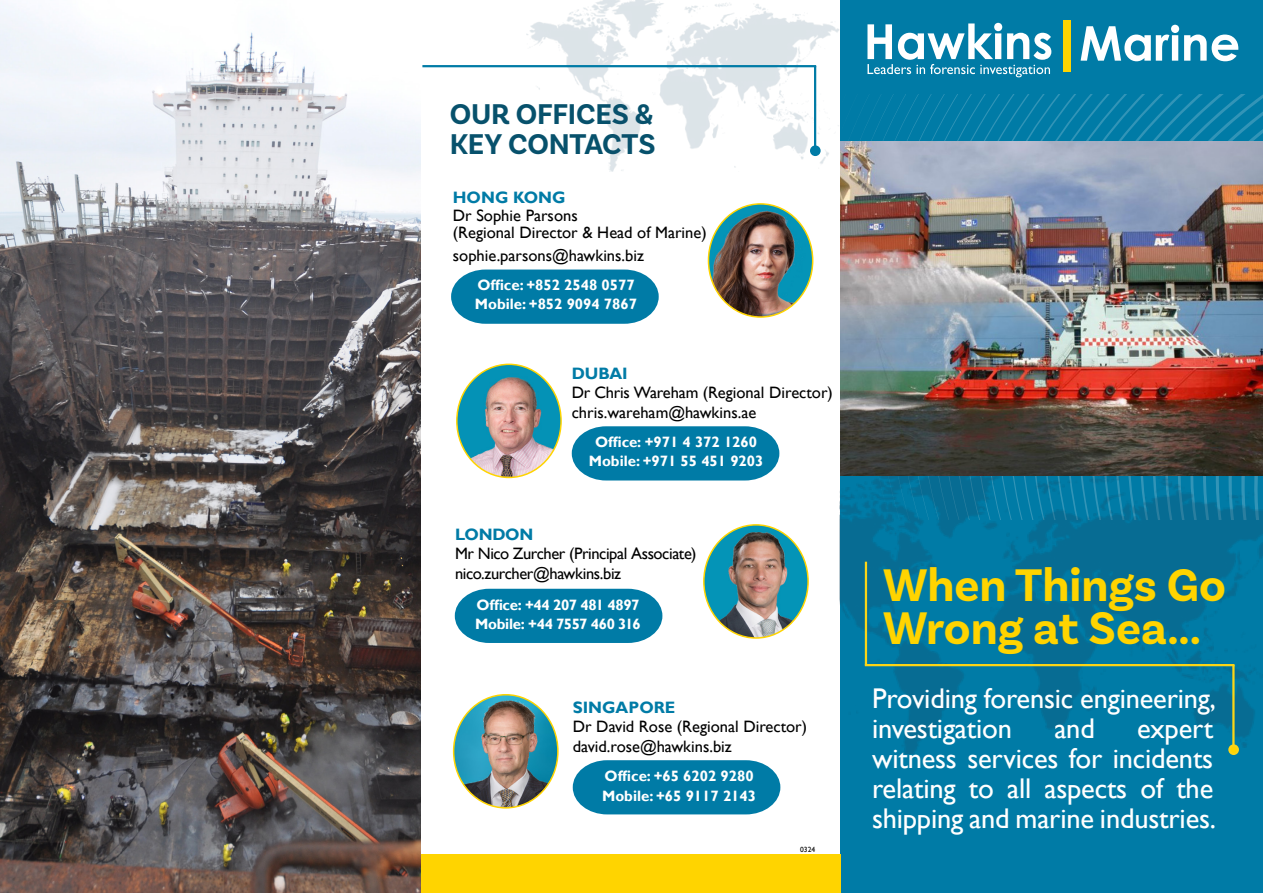
<style>
.page{position:relative;width:1263px;height:893px;background:#fff}
.page>*{position:absolute;margin:0;border:0;box-sizing:border-box;transform-origin:0 0}
.t1{font:700 48px/43.5px "Basic Sans";color:#ffd400}
.t2{font:700 30px/29.5px "Basic Sans";letter-spacing:-.005em;color:#07516c}
.t3{font:28.5px/30px "Gill Sans";letter-spacing:-.005em;color:#fff}
.t4{font:16.5px/19.5px "Gill Sans";color:#000}
.t5{font:16.5px/19.5px "Gill Sans";letter-spacing:-.025em;color:#000}
.t6{font:700 16.5px "Gill Sans";color:#007ba6}
.t7{font:700 15px/19.5px "Gill Sans";color:#fff}
.t8{font:700 15px/19.5px "Gill Sans";letter-spacing:-.02em;color:#fff}
.t9{font:7.5px "Gill Sans";color:#000}
</style>
<div class="page">
<div style="left:840px;top:0;width:423px;height:893px;background:#007ba6"></div>
<svg style="left:839px;top:94px;width:179px;height:428px"></svg>
<img style="left:840px;top:141px;width:423px;height:613px">
<hr style="left:865px;top:664px;width:369px;height:2px;background:#fcd516">
<hr style="left:1232px;top:665px;width:2px;height:85px;background:#fcd516">
<div style="left:1229px;top:745px;width:9px;height:9px;background:#ffd400;border-radius:50%"></div>
<div style="left:1228px;top:744px;width:11px;height:11px;border:2px solid #fcd516;border-radius:50%"></div>
<hr style="left:865px;top:562px;width:2px;height:103px;background:#fcd516">
<div style="left:420px;top:855px;width:420px;height:38px;background:#ffd400"></div>
<img style="left:0;top:1px;width:420px;height:892px">
<img style="left:708px;top:204px;width:105px;height:113px">
<div style="left:708px;top:203px;width:105px;height:115px;border:2px solid #ffd400;border-radius:50%"></div>
<img style="left:457px;top:364px;width:104px;height:113px">
<div style="left:456px;top:364px;width:106px;height:114px;border:2px solid #ffd400;border-radius:50%"></div>
<img style="left:704px;top:525px;width:104px;height:113px">
<div style="left:703px;top:524px;width:106px;height:115px;border:2px solid #ffd400;border-radius:50%"></div>
<img style="left:454px;top:695px;width:104px;height:113px">
<div style="left:453px;top:694px;width:106px;height:115px;border:2px solid #ffd400;border-radius:50%"></div>
<img style="left:526px;top:0;width:313px;height:171px">
<svg style="left:451px;top:270px;width:208px;height:54px;background:#1384ac"></svg>
<svg style="left:455px;top:589px;width:207px;height:54px;background:#1184ac"></svg>
<svg style="left:572px;top:426px;width:207px;height:54px;background:#1284ac"></svg>
<svg style="left:573px;top:760px;width:207px;height:54px;background:#1284ac"></svg>
<hr style="left:422px;top:65px;width:394px;height:2px;background:#007ba6">
<hr style="left:814px;top:66px;width:2px;height:85px;background:#007ba6">
<div style="left:811px;top:147px;width:8px;height:8px;background:#007ba6;border-radius:50%"></div>
<div style="left:810px;top:145px;width:11px;height:11px;border:2px solid #007ba6;border-radius:50%"></div>
<svg style="left:867px;top:23px;width:184px;height:54px"></svg>
<svg style="left:1080px;top:25px;width:158px;height:36px"></svg>
<div style="left:1063px;top:21px;width:7px;height:51px;background:#ffd400"></div>
<h2 class="t2" style="left:450px;top:100px;width:207px">OUR OFFICES &amp;<br>KEY CONTACTS</h2>
<p class="t6" style="left:453px;top:188px;width:114px">HONG KONG</p>
<p class="t4" style="left:453px;top:208px;width:255px;line-height:16.5px">Dr Sophie Parsons<br>(Regional Director &amp; Head of Marine)</p>
<p class="t4" style="left:453px;top:246px;width:193px">sophie.parsons@hawkins.biz</p>
<p class="t7" style="left:475px;top:277px;width:164px;line-height:18.3px">Office: +852 2548 0577<br>Mobile: +852 9094 7867</p>
<p class="t6" style="left:572px;top:363px;width:57px">DUBAI</p>
<p class="t4" style="left:572px;top:383px;width:263px">Dr Chris Wareham (Regional Director) chris.wareham@hawkins.ae</p>
<p class="t7" style="left:589px;top:432px;width:176px;text-align:center">Office: +971 4 372 1260<br>Mobile: +971 55 451 9203</p>
<p class="t6" style="left:455px;top:524px;width:80px">LONDON</p>
<p class="t5" style="left:455px;top:544px;width:243px">Mr Nico Zurcher (Principal Associate) nico.zurcher@hawkins.biz</p>
<p class="t8" style="left:475px;top:595px;width:167px">Office: +44 207 481 4897<br>Mobile: +44 7557 460 316</p>
<p class="t6" style="left:573px;top:697px;width:104px">SINGAPORE</p>
<p class="t4" style="left:573px;top:717px;width:236px">Dr David Rose (Regional Director) david.rose@hawkins.biz</p>
<p class="t7" style="left:602px;top:767px;width:155px">Office: +65 6202 9280<br>Mobile: +65 9117 2143</p>
<p class="t9" style="left:800px;top:845px;width:16px">0324</p>
<h1 class="t1" style="left:883px;top:564px;width:344px">When Things Go<br>Wrong at Sea...</h1>
<h3 class="t3" style="left:872px;top:684px;width:346px">Providing forensic engineering, investigation</h3>
<h3 class="t3" style="left:1054px;top:714px;width:42px">and</h3>
<h3 class="t3" style="left:872px;top:714px;width:346px;text-align:justify;text-indent:265px">expert witness services for incidents relating to all aspects of the shipping and marine industries.</h3>
</div>
